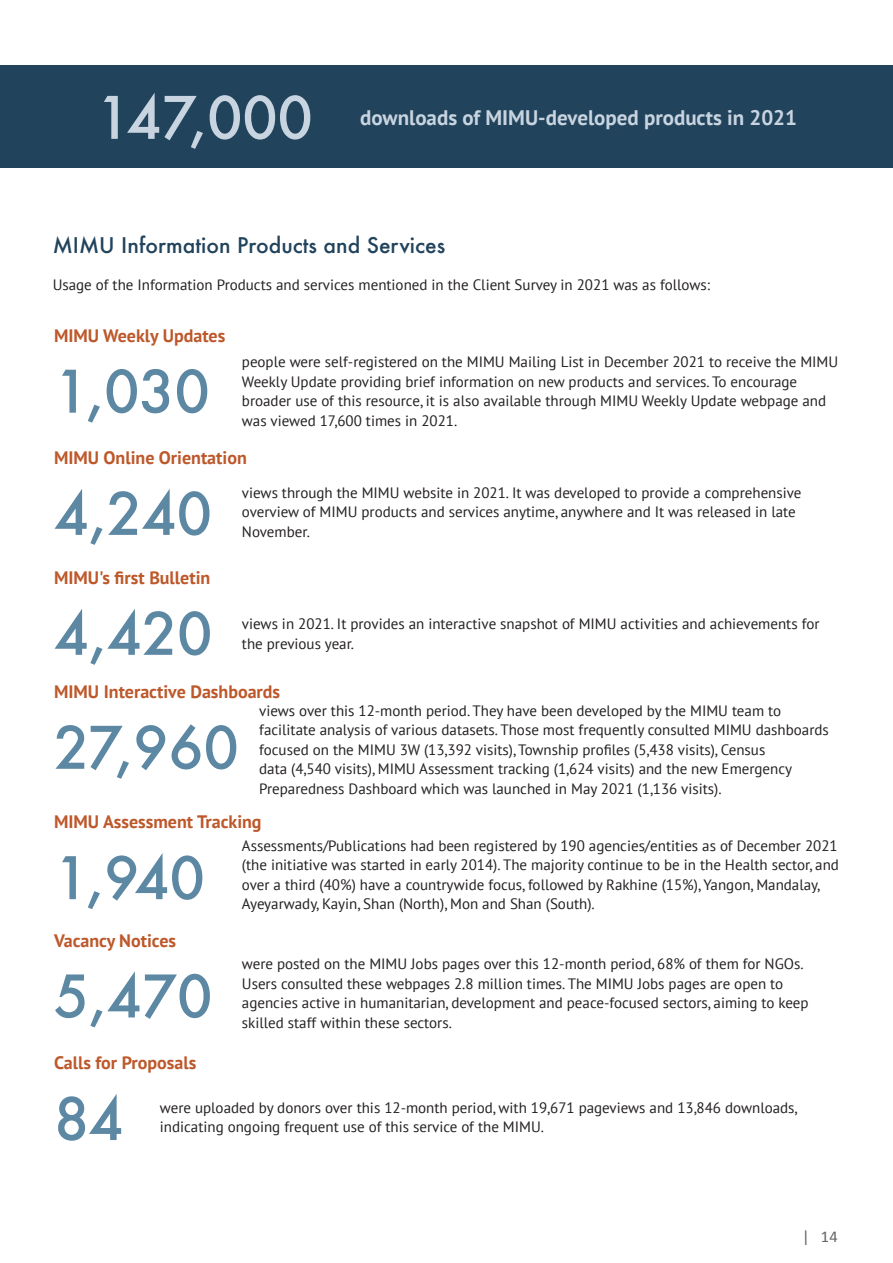
<style>
.page{position:relative;width:893px;height:1263px;background:#fff}
.page>*{position:absolute;margin:0;border:0;box-sizing:border-box;transform-origin:0 0}
.t1{font:500 57px/121.1px "Futura";color:#5d88a4;text-align:justify}
.t2{font:500 57px "Futura";color:#c8d4e0}
.t3{font:700 21px "PT Sans";color:#c8d4e0}
.t4{font:500 21px "Futura";color:#21435c}
.t5{font:700 18px "PT Sans";color:#bd582b}
.t6{font:15px/19.5px "PT Sans";color:#231f20}
</style>
<div class="page">
<div style="left:0;top:65px;width:893px;height:102px;background:#21435c"></div>
<h1 class="t2" style="left:96px;top:79px;width:218px">147,000</h1>
<h2 class="t3" style="left:360px;top:103px;width:438px">downloads of MIMU-developed products in 2021</h2>
<h2 class="t4" style="left:53px;top:231px;width:394px">MIMU Information Products and Services</h2>
<p class="t6" style="left:53px;top:274px;width:659px">Usage of the Information Products and services mentioned in the Client Survey in 2021 was as follows:</p>
<p class="t5" style="left:54px;top:323px;width:173px">MIMU Weekly Updates</p>
<p class="t6" style="left:242px;top:352px;width:598px">people were self-registered on the MIMU Mailing List in December 2021 to receive the MIMU Weekly Update providing brief information on new products and services. To encourage broader use of this resource, it is also available through MIMU Weekly Update webpage and was viewed 17,600 times in 2021.</p>
<h1 class="t1" style="left:54px;top:330px;width:160px">1,030<br>4,240<br>4,420</h1>
<p class="t5" style="left:54px;top:446px;width:194px">MIMU Online Orientation</p>
<p class="t6" style="left:242px;top:482px;width:561px">views through the MIMU website in 2021. It was developed to provide a comprehensive overview of MIMU products and services anytime, anywhere and It was released in late<br>November.</p>
<p class="t5" style="left:54px;top:566px;width:158px">MIMU's first Bulletin</p>
<p class="t6" style="left:242px;top:614px;width:579px">views in 2021. It provides an interactive snapshot of MIMU activities and achievements for the previous year.</p>
<p class="t5" style="left:54px;top:680px;width:228px">MIMU Interactive Dashboards</p>
<h1 class="t1" style="left:54px;top:686px;width:186px">27,960</h1>
<p class="t6" style="left:259px;top:700px;width:571px">views over this 12-month period. They have been developed by the MIMU team to facilitate analysis of various datasets. Those most frequently consulted MIMU dashboards focused on the MIMU 3W (13,392 visits), Township profiles (5,438 visits), Census<br>data (4,540 visits), MIMU Assessment tracking (1,624 visits) and the new Emergency Preparedness Dashboard which was launched in May 2021 (1,136 visits).</p>
<p class="t5" style="left:54px;top:810px;width:209px">MIMU Assessment Tracking</p>
<p class="t6" style="left:242px;top:835px;width:598px">Assessments/Publications had been registered by 190 agencies/entities as of December 2021 (the initiative was started in early 2014). The majority continue to be in the Health sector, and over a third (40%) have a countrywide focus, followed by Rakhine (15%), Yangon, Mandalay, Ayeyarwady, Kayin, Shan (North), Mon and Shan (South).</p>
<h1 class="t1" style="left:54px;top:817px;width:160px;line-height:120.4px;text-align:left">1,940<br>5,470<br>84</h1>
<p class="t5" style="left:54px;top:928px;width:124px">Vacancy Notices</p>
<p class="t6" style="left:242px;top:954px;width:568px">were posted on the MIMU Jobs pages over this 12-month period, 68% of them for NGOs.<br>Users consulted these webpages 2.8 million times. The MIMU Jobs pages are open to agencies active in humanitarian, development and peace-focused sectors, aiming to keep skilled staff within these sectors.</p>
<p class="t5" style="left:54px;top:1051px;width:144px">Calls for Proposals</p>
<p class="t6" style="left:160px;top:1097px;width:639px">were uploaded by donors over this 12-month period, with 19,671 pageviews and 13,846 downloads, indicating ongoing frequent use of this service of the MIMU.</p>
</div>
